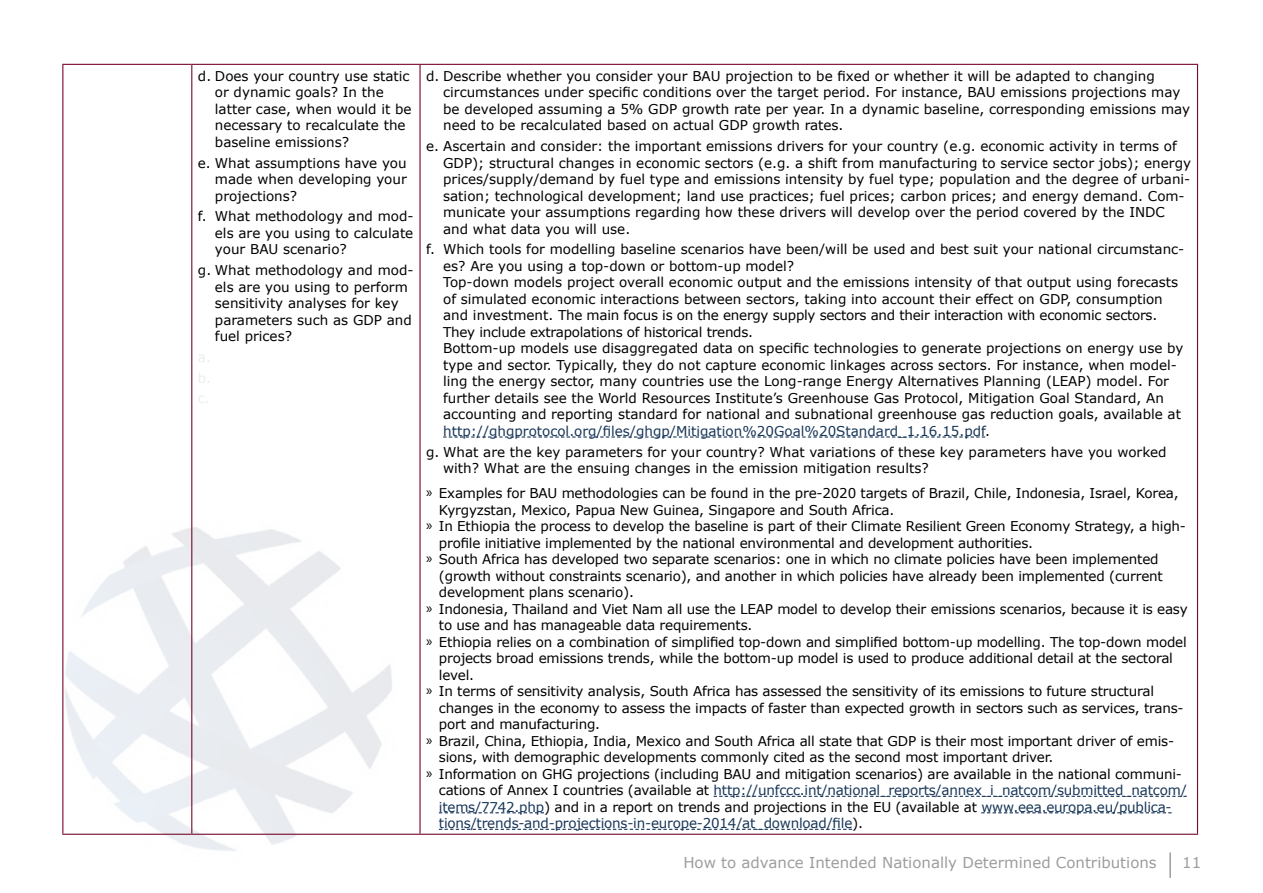
<style>
.page{position:relative;width:1263px;height:893px;background:#fff}
.page>*{position:absolute;margin:0;border:0;box-sizing:border-box;transform-origin:0 0}
.t1{font:15px "Verdana";color:#9d9d9c}
.t2{font:13.5px/16.5px "Verdana";color:#000}
.t3{font:13.5px "Verdana";letter-spacing:-.015em;color:#173557}
.s1{color:#173557}
.s2{font-family:"Myriad Pro";font-size:15px}
.s3{color:#000}
</style>
<div class="page">
<hr style="left:1169px;top:852px;width:2px;height:26px;background:#9d9d9c">
<img style="left:63px;top:438px;width:422px;height:413px">
<hr style="left:62px;top:64px;width:130px;height:1px;background:#770b2c">
<hr style="left:62px;top:65px;width:1px;height:769px;background:#770b2c">
<hr style="left:192px;top:64px;width:228px;height:1px;background:#770b2c">
<hr style="left:191px;top:65px;width:1px;height:769px;background:#770b2c">
<hr style="left:420px;top:64px;width:778px;height:1px;background:#770b2c">
<hr style="left:419px;top:65px;width:2px;height:769px;background:#770b2c">
<hr style="left:1197px;top:65px;width:1px;height:769px;background:#770b2c">
<hr style="left:62px;top:834px;width:130px;height:1px;background:#770b2c">
<hr style="left:192px;top:834px;width:228px;height:1px;background:#770b2c">
<hr style="left:420px;top:834px;width:778px;height:1px;background:#770b2c">
<svg style="left:443px;top:436px;width:542px;height:2px"></svg>
<svg style="left:714px;top:796px;width:473px;height:1px"></svg>
<svg style="left:439px;top:812px;width:105px;height:1px"></svg>
<svg style="left:981px;top:812px;width:190px;height:1px"></svg>
<svg style="left:439px;top:829px;width:413px;height:1px"></svg>
<p class="t2" style="left:215px;top:67px;width:198px;text-indent:-17px">d. Does your country use static or dynamic goals? In the latter case, when would it be necessary to recalculate the baseline emissions?</p>
<p class="t2" style="left:215px;top:154px;width:193px;text-align:justify;text-indent:-17px">e. What assumptions have you made when developing your projections?</p>
<p class="t2" style="left:215px;top:208px;width:200px;text-align:justify;text-indent:-17px">f. What methodology and mod&shy;els are you using to calculate your BAU scenario?</p>
<p class="t2" style="left:215px;top:262px;width:200px;text-indent:-17px">g. What methodology and mod&shy;els are you using to perform sensitivity analyses for key parameters such as GDP and fuel prices?</p>
<p class="t2" style="left:443px;top:67px;width:748px;text-indent:-17px">d. Describe whether you consider your BAU projection to be fixed or whether it will be adapted to changing circumstances under specific conditions over the target period. For instance, BAU emissions projections may be developed assuming a 5% GDP growth rate per year. In a dynamic baseline, corresponding emissions may need to be recalculated based on actual GDP growth rates.</p>
<p class="t2" style="left:443px;top:138px;width:749px;text-indent:-17px">e. Ascertain and consider: the important emissions drivers for your country (e.g. economic activity in terms of GDP); structural changes in economic sectors (e.g. a shift from manufacturing to service sector jobs); energy prices/supply/demand by fuel type and emissions intensity by fuel type; population and the degree of urbani&shy;sation; technological development; land use practices; fuel prices; carbon prices; and energy demand. Com&shy;municate your assumptions regarding how these drivers will develop over the period covered by the INDC and what data you will use.</p>
<p class="t2" style="left:443px;top:241px;width:742px;text-indent:-17px">f. Which tools for modelling baseline scenarios have been/will be used and best suit your national circumstanc&shy;es? Are you using a top-down or bottom-up model?<br>Top-down models project overall economic output and the emissions intensity of that output using forecasts of simulated economic interactions between sectors, taking into account their effect on GDP, consumption and investment. The main focus is on the energy supply sectors and their interaction with economic sectors.<br>They include extrapolations of historical trends.<br>Bottom-up models use disaggregated data on specific technologies to generate projections on energy use by type and sector. Typically, they do not capture economic linkages across sectors. For instance, when model&shy;ling the energy sector, many countries use the Long-range Energy Alternatives Planning (LEAP) model. For further details see the World Resources Institute’s Greenhouse Gas Protocol, Mitigation Goal Standard, An accounting and reporting standard for national and subnational greenhouse gas reduction goals, available at <span class="s1">http://ghgprotocol.org/files/ghgp/Mitigation%20Goal%20Standard_1.16.15.pdf</span>.</p>
<p class="t2" style="left:443px;top:443px;width:725px;text-indent:-17px">g. What are the key parameters for your country? What variations of these key parameters have you worked with? What are the ensuing changes in the emission mitigation results?</p>
<p class="t2" style="left:426px;top:485px;width:754px"><span class="s2">»</span> Examples for BAU methodologies can be found in the pre-2020 targets of Brazil, Chile, Indonesia, Israel, Korea,</p>
<p class="t2" style="left:439px;top:501px;width:457px">Kyrgyzstan, Mexico, Papua New Guinea, Singapore and South Africa.</p>
<p class="t2" style="left:426px;top:518px;width:761px"><span class="s2">»</span> In Ethiopia the process to develop the baseline is part of their Climate Resilient Green Economy Strategy, a high-</p>
<p class="t2" style="left:439px;top:534px;width:596px">profile initiative implemented by the national environmental and development authorities.</p>
<p class="t2" style="left:426px;top:551px;width:734px"><span class="s2">»</span> South Africa has developed two separate scenarios: one in which no climate policies have been implemented</p>
<p class="t2" style="left:439px;top:567px;width:725px">(growth without constraints scenario), and another in which policies have already been implemented (current</p>
<p class="t2" style="left:439px;top:584px;width:196px">development plans scenario).</p>
<p class="t2" style="left:426px;top:600px;width:763px"><span class="s2">»</span> Indonesia, Thailand and Viet Nam all use the LEAP model to develop their emissions scenarios, because it is easy</p>
<p class="t2" style="left:439px;top:617px;width:315px">to use and has manageable data requirements.</p>
<p class="t2" style="left:426px;top:633px;width:762px"><span class="s2">»</span> Ethiopia relies on a combination of simplified top-down and simplified bottom-up modelling. The top-down model</p>
<p class="t2" style="left:439px;top:650px;width:735px">projects broad emissions trends, while the bottom-up model is used to produce additional detail at the sectoral</p>
<p class="t2" style="left:439px;top:666px;width:37px">level.</p>
<p class="t2" style="left:426px;top:683px;width:729px"><span class="s2">»</span> In terms of sensitivity analysis, South Africa has assessed the sensitivity of its emissions to future structural</p>
<p class="t2" style="left:439px;top:699px;width:746px">changes in the economy to assess the impacts of faster than expected growth in sectors such as services, trans-</p>
<p class="t2" style="left:439px;top:716px;width:163px">port and manufacturing.</p>
<p class="t2" style="left:426px;top:732px;width:749px"><span class="s2">»</span> Brazil, China, Ethiopia, India, Mexico and South Africa all state that GDP is their most important driver of emis-</p>
<p class="t2" style="left:439px;top:749px;width:616px">sions, with demographic developments commonly cited as the second most important driver.</p>
<p class="t2" style="left:426px;top:765px;width:757px"><span class="s2">»</span> Information on GHG projections (including BAU and mitigation scenarios) are available in the national communi-</p>
<p class="t3" style="left:439px;top:781px;width:749px"><span class="s3">cations of Annex I countries (available at</span> http://unfccc.int/national_reports/annex_i_natcom/submitted_natcom/</p>
<p class="t2" style="left:439px;top:798px;width:734px"><span class="s1">items/7742.php</span>) and in a report on trends and projections in the EU (available at <span class="s1">www.eea.europa.eu/publica-</span></p>
<p class="t3" style="left:439px;top:814px;width:426px">tions/trends-and-projections-in-europe-2014/at_download/file<span class="s3">).</span></p>
<p class="t1" style="left:683px;top:852px;width:475px">How to advance Intended Nationally Determined Contributions</p>
<p class="t1" style="left:1182px;top:852px;width:21px">11</p>
</div>
